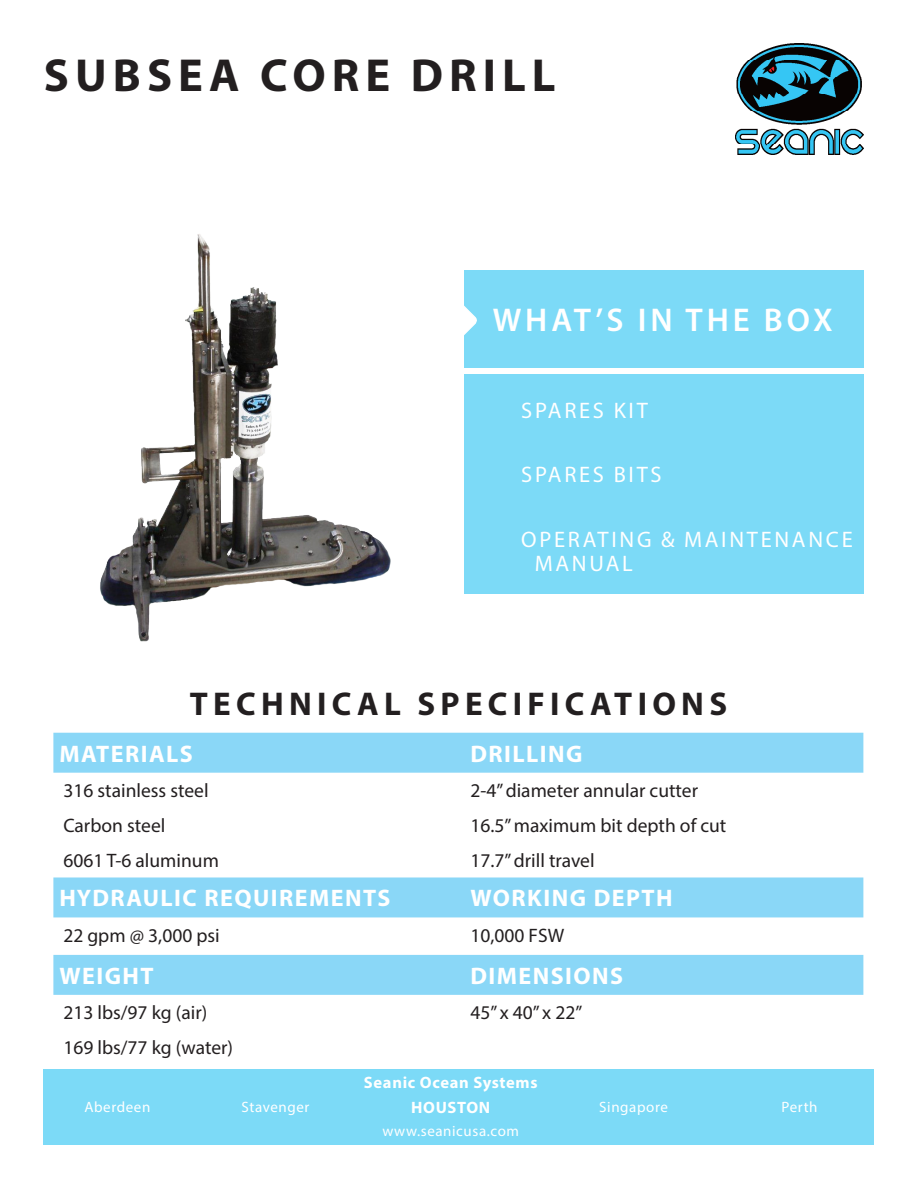
<style>
.page{position:relative;width:918px;height:1188px;background:#fff}
.page>*{position:absolute;margin:0;border:0;box-sizing:border-box;transform-origin:0 0}
.t1{font:700 46.5px "Myriad Pro";letter-spacing:.13em;color:#231f20}
.t2{font:700 33px "Myriad Pro";letter-spacing:.16em;color:#231f20}
.t3{font:600 33px "Myriad Pro";letter-spacing:.12em;color:#fff}
.t4{font:700 24px "Myriad Pro";letter-spacing:.06em;color:#fff}
.t5{font:22.5px/24px "Myriad Pro";letter-spacing:.12em;color:#fff}
.t6{font:19.5px "Myriad Pro";color:#231f20}
.t7{font:700 16.5px "Myriad Pro";letter-spacing:.04em;color:#fff}
.t8{font:15px "Myriad Pro";letter-spacing:.04em;color:#fff}
</style>
<div class="page">
<img style="left:736px;top:44px;width:128px;height:110px">
<div style="left:464px;top:270px;width:400px;height:324px;background:#7cdaf7"></div>
<svg style="left:464px;top:305px;width:13px;height:30px"></svg>
<div style="left:449px;top:368px;width:415px;height:6px;background:#fff"></div>
<div style="left:53px;top:733px;width:810px;height:40px;background:#8ad7f7"></div>
<div style="left:44px;top:1069px;width:830px;height:75px;background:#7cdaf7"></div>
<div style="left:53px;top:878px;width:810px;height:39px;background:#8ad7f7"></div>
<div style="left:53px;top:955px;width:810px;height:40px;background:#8ad7f7"></div>
<img style="left:100px;top:234px;width:291px;height:408px">
<p class="t1" style="left:44px;top:45px;width:513px">SUBSEA CORE DRILL</p>
<p class="t3" style="left:493px;top:299px;width:342px">WHAT’S IN THE BOX</p>
<p class="t5" style="left:521px;top:398px;width:128px">SPARES KIT</p>
<p class="t5" style="left:521px;top:462px;width:142px">SPARES BITS</p>
<p class="t5" style="left:535px;top:527px;width:319px;text-indent:-14px">OPERATING &amp; MAINTENANCE<br>MANUAL</p>
<p class="t2" style="left:190px;top:682px;width:539px">TECHNICAL SPECIFICATIONS</p>
<p class="t4" style="left:59px;top:738px;width:135px">MATERIALS</p>
<p class="t4" style="left:470px;top:738px;width:114px">DRILLING</p>
<p class="t6" style="left:63px;top:779px;width:147px">316 stainless steel</p>
<p class="t6" style="left:470px;top:779px;width:229px">2-4” diameter annular cutter</p>
<p class="t6" style="left:63px;top:813px;width:103px">Carbon steel</p>
<p class="t6" style="left:470px;top:813px;width:258px">16.5” maximum bit depth of cut</p>
<p class="t6" style="left:63px;top:848px;width:157px">6061 T-6 aluminum</p>
<p class="t6" style="left:470px;top:848px;width:126px">17.7” drill travel</p>
<p class="t4" style="left:59px;top:883px;width:333px">HYDRAULIC REQUIREMENTS</p>
<p class="t4" style="left:470px;top:883px;width:204px">WORKING DEPTH</p>
<p class="t6" style="left:63px;top:924px;width:158px">22 gpm @ 3,000 psi</p>
<p class="t6" style="left:470px;top:924px;width:95px">10,000 FSW</p>
<p class="t4" style="left:59px;top:960px;width:96px">WEIGHT</p>
<p class="t4" style="left:470px;top:960px;width:154px">DIMENSIONS</p>
<p class="t6" style="left:63px;top:1001px;width:145px">213 lbs/97 kg (air)</p>
<p class="t6" style="left:470px;top:1001px;width:113px">45” x 40” x 22”</p>
<p class="t6" style="left:63px;top:1036px;width:171px">169 lbs/77 kg (water)</p>
<p class="t7" style="left:364px;top:1071px;width:175px">Seanic Ocean Systems</p>
<p class="t8" style="left:84px;top:1097px;width:67px">Aberdeen</p>
<p class="t8" style="left:242px;top:1097px;width:69px">Stavenger</p>
<p class="t7" style="left:411px;top:1097px;width:81px">HOUSTON</p>
<p class="t8" style="left:599px;top:1097px;width:70px">Singapore</p>
<p class="t8" style="left:781px;top:1097px;width:38px">Perth</p>
<p class="t8" style="left:382px;top:1122px;width:138px">www.seanicusa.com</p>
</div>
